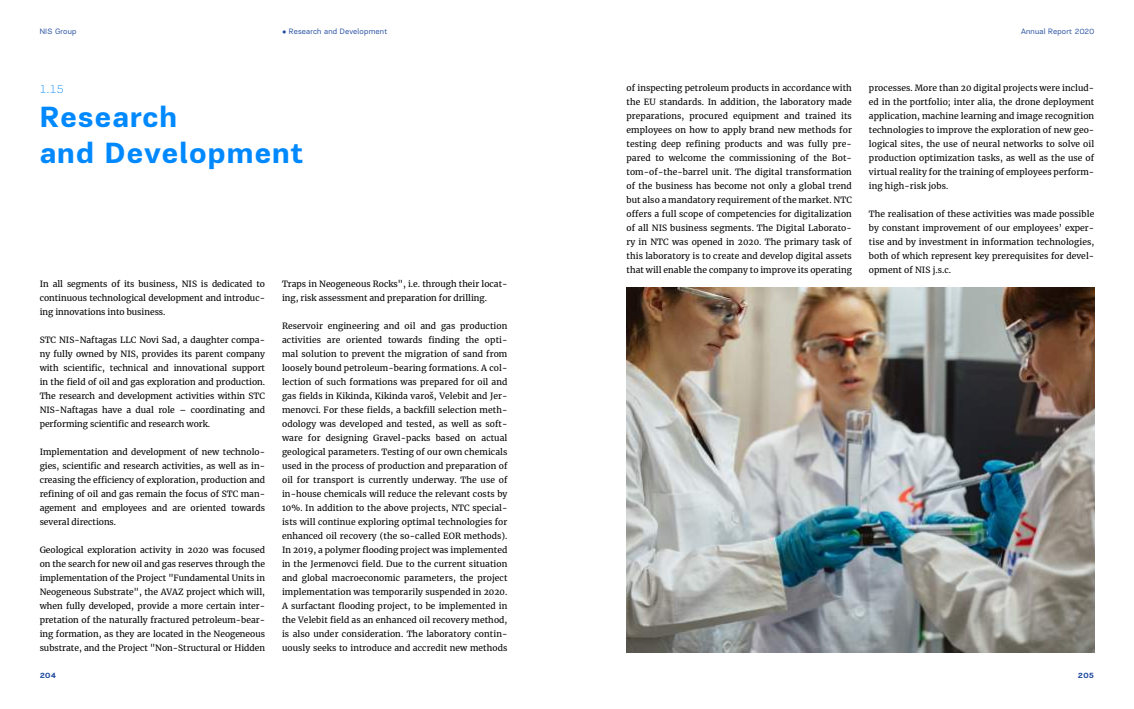
<style>
.page{position:relative;width:1134px;height:709px;background:#fff}
.page>*{position:absolute;margin:0;border:0;box-sizing:border-box;transform-origin:0 0}
.t1{font:700 30px/36px "PF Encore Sans Pro";letter-spacing:.025em;color:#0089ff}
.t2{font:100 12px "PF Encore Sans Pro";color:#0089ff}
.t3{font:8.5px/14px "Merriweather";color:#000;text-align:justify}
.t4{font:8px "PF Encore Sans Pro";letter-spacing:.025em;color:#1d489e}
.t5{font:700 8px "PF Encore Sans Pro";letter-spacing:.025em;color:#1d489e}
.s1{font-weight:900}
</style>
<div class="page">
<img style="left:626px;top:287px;width:468px;height:365px">
<p class="t4" style="left:40px;top:27px;width:38px">NIS Group</p>
<p class="t4" style="left:282px;top:27px;width:107px"><span class="s1">•</span> Research and Development</p>
<p class="t4" style="left:1021px;top:27px;width:75px">Annual Report 2020</p>
<h2 class="t2" style="left:40px;top:82px;width:26px">1.15</h2>
<h1 class="t1" style="left:40px;top:99px;width:265px">Research<br>and Development</h1>
<p class="t3" style="left:40px;top:277px;width:227px">In all segments of its business, NIS is dedicated to continuous technological development and introduc&shy;ing innovations into business.</p>
<p class="t3" style="left:40px;top:333px;width:227px">STC NIS-Naftagas LLC Novi Sad, a daughter compa&shy;ny fully owned by NIS, provides its parent company with scientific, technical and innovational support in the field of oil and gas exploration and production.<br>The research and development activities within STC NIS-Naftagas have a dual role – coordinating and performing scientific and research work.</p>
<p class="t3" style="left:40px;top:445px;width:227px">Implementation and development of new technolo&shy;gies, scientific and research activities, as well as in&shy;creasing the efficiency of exploration, production and refining of oil and gas remain the focus of STC man&shy;agement and employees and are oriented towards several directions.</p>
<p class="t3" style="left:40px;top:543px;width:227px">Geological exploration activity in 2020 was focused on the search for new oil and gas reserves through the implementation of the Project "Fundamental Units in Neogeneous Substrate", the AVAZ project which will, when fully developed, provide a more certain inter&shy;pretation of the naturally fractured petroleum-bear&shy;ing formation, as they are located in the Neogeneous substrate, and the Project "Non-Structural or Hidden</p>
<p class="t3" style="left:282px;top:277px;width:227px">Traps in Neogeneous Rocks", i.e. through their locat&shy;ing, risk assessment and preparation for drilling.</p>
<p class="t3" style="left:282px;top:319px;width:227px">Reservoir engineering and oil and gas production activities are oriented towards finding the opti&shy;mal solution to prevent the migration of sand from loosely bound petroleum-bearing formations. A col&shy;lection of such formations was prepared for oil and gas fields in Kikinda, Kikinda varoš, Velebit and Jer&shy;menovci. For these fields, a backfill selection meth&shy;odology was developed and tested, as well as soft&shy;ware for designing Gravel-packs based on actual geological parameters. Testing of our own chemicals used in the process of production and preparation of oil for transport is currently underway. The use of in-house chemicals will reduce the relevant costs by 10%. In addition to the above projects, NTC special&shy;ists will continue exploring optimal technologies for enhanced oil recovery (the so-called EOR methods).<br>In 2019, a polymer flooding project was implemented in the Jermenovci field. Due to the current situation and global macroeconomic parameters, the project implementation was temporarily suspended in 2020.<br>A surfactant flooding project, to be implemented in the Velebit field as an enhanced oil recovery method, is also under consideration. The laboratory contin&shy;uously seeks to introduce and accredit new methods</p>
<p class="t3" style="left:626px;top:81px;width:227px">of inspecting petroleum products in accordance with the EU standards. In addition, the laboratory made preparations, procured equipment and trained its employees on how to apply brand new methods for testing deep refining products and was fully pre&shy;pared to welcome the commissioning of the Bot&shy;tom-of-the-barrel unit. The digital transformation of the business has become not only a global trend but also a mandatory requirement of the market. NTC offers a full scope of competencies for digitalization of all NIS business segments. The Digital Laborato&shy;ry in NTC was opened in 2020. The primary task of this laboratory is to create and develop digital assets that will enable the company to improve its operating</p>
<p class="t3" style="left:869px;top:81px;width:227px">processes. More than 20 digital projects were includ&shy;ed in the portfolio; inter alia, the drone deployment application, machine learning and image recognition technologies to improve the exploration of new geo&shy;logical sites, the use of neural networks to solve oil production optimization tasks, as well as the use of virtual reality for the training of employees perform&shy;ing high-risk jobs.</p>
<p class="t3" style="left:869px;top:207px;width:227px">The realisation of these activities was made possible by constant improvement of our employees’ exper&shy;tise and by investment in information technologies, both of which represent key prerequisites for devel&shy;opment of NIS j.s.c.</p>
<p class="t5" style="left:40px;top:670px;width:18px">204</p>
<p class="t5" style="left:1078px;top:670px;width:18px">205</p>
</div>
